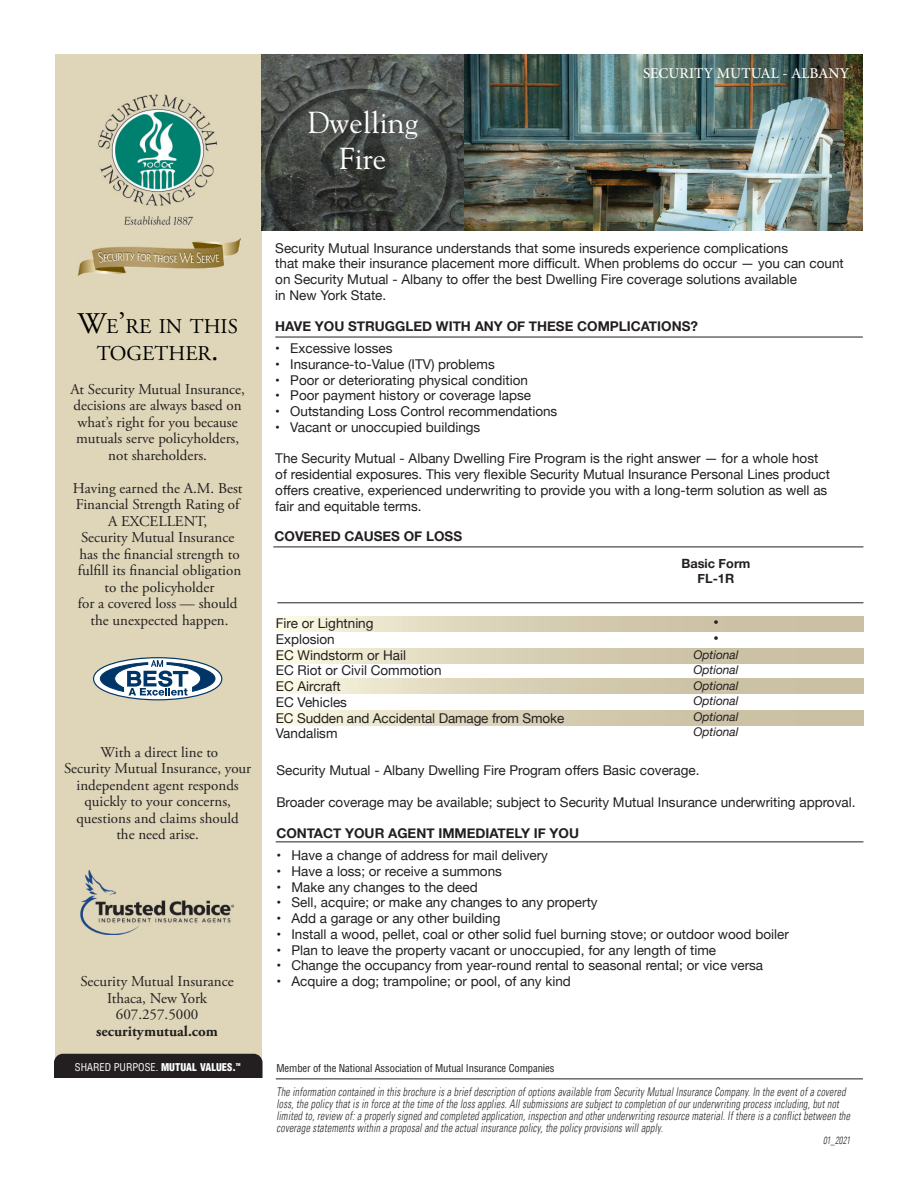
<style>
.page{position:relative;width:918px;height:1188px;background:#fff}
.page>*{position:absolute;margin:0;border:0;box-sizing:border-box;transform-origin:0 0}
.t1{font:30.3px/36.3px "Goudy";color:#fff;text-align:center}
.t2{font:21px/27px "Adobe Garamond";color:#000;text-align:center}
.t3{font:16.5px "Helvetica Neue";color:#231f20}
.t4{font:15px/16.5px "Adobe Garamond Pro";color:#231f20}
.t5{font:500 15px "Minion Pro";color:#fff}
.t6{font:700 15px "Adobe Garamond Pro";color:#231f20}
.t7{font:13.5px/15.8px "Helvetica Neue";color:#231f20}
.t8{font:700 13.5px "Helvetica Neue";color:#231f20}
.t9{font:700 12.75px "Helvetica Neue";color:#231f20}
.t10{font:italic 300 condensed 12px/12px "Univers LT";letter-spacing:.03em;color:#231f20;scale:.8 1}
.t11{font:italic 12px "Helvetica Neue";color:#231f20}
.t12{font:condensed 10.5px "Helvetica";letter-spacing:-.01em;color:#231f20}
.t13{font:condensed 10.5px "Helvetica";color:#fff}
.t14{font:italic 300 condensed 10.5px "Univers LT";letter-spacing:.01em;color:#231f20;scale:.8 1}
.t15{font:900 condensed 3.9px "Helvetica";color:#fff}
.s1{font-size:30px}
.s2{font-weight:900}
</style>
<div class="page">
<div style="left:55px;top:54px;width:206px;height:1004px;background:#dfd6b9"></div>
<div style="left:54px;top:1054px;width:209px;height:45px;background:#231f20;border-radius:9px"></div>
<hr style="left:276px;top:1079px;width:587px;height:1px;background:#231f20">
<div style="left:44px;top:1078px;width:226px;height:56px;background:#fff"></div>
<img style="left:60px;top:854px;width:199px;height:98px">
<svg style="left:94px;top:658px;width:128px;height:42px"></svg>
<div style="left:93px;top:657px;width:129px;height:43px;border:1px solid #003667;border-radius:50%"></div>
<svg style="left:100px;top:660px;width:116px;height:36px"></svg>
<img style="left:261px;top:54px;width:203px;height:177px">
<img style="left:464px;top:54px;width:399px;height:177px">
<hr style="left:275px;top:337px;width:588px;height:1px;background:#231f20">
<hr style="left:273px;top:547px;width:590px;height:1px;background:#231f20">
<div style="left:276px;top:616px;width:587px;height:16px;background:linear-gradient(to right,#f3efd8,#c0b596)"></div>
<hr style="left:277px;top:603px;width:586px;height:1px;background:#231f20">
<div style="left:276px;top:648px;width:587px;height:16px;background:linear-gradient(to right,#f3efd8,#c0b596)"></div>
<div style="left:276px;top:678px;width:587px;height:16px;background:linear-gradient(to right,#f3efd8,#c0b596)"></div>
<div style="left:276px;top:710px;width:587px;height:16px;background:linear-gradient(to right,#f3efd8,#c0b596)"></div>
<hr style="left:276px;top:842px;width:587px;height:1px;background:#231f20">
<p class="t1" style="left:307px;top:103px;width:112px">Dwelling<br>Fire</p>
<p class="t5" style="left:643px;top:63px;width:208px">SECURITY MUTUAL - ALBANY</p>
<p class="t2" style="left:77px;top:314px;width:162px"><span class="s1">W</span>E<span class="s1">’</span>RE IN THIS<br>TOGETHER<span class="s1">.</span></p>
<p class="t4" style="left:70px;top:381px;width:176px">At Security Mutual Insurance, decisions are always based on</p>
<p class="t4" style="left:76px;top:414px;width:165px">what’s right for you because mutuals serve policyholders,</p>
<p class="t4" style="left:108px;top:447px;width:100px">not shareholders.</p>
<p class="t4" style="left:73px;top:480px;width:171px">Having earned the A.M. Best</p>
<p class="t4" style="left:76px;top:497px;width:165px">Financial Strength Rating of</p>
<p class="t4" style="left:108px;top:513px;width:101px">A EXCELLENT,</p>
<p class="t4" style="left:81px;top:530px;width:155px">Security Mutual Insurance</p>
<p class="t4" style="left:79px;top:546px;width:162px">has the financial strength to</p>
<p class="t4" style="left:78px;top:563px;width:165px">fulfill its financial obligation</p>
<p class="t4" style="left:105px;top:579px;width:111px">to the policyholder</p>
<p class="t4" style="left:78px;top:596px;width:161px">for a covered loss — should</p>
<p class="t4" style="left:91px;top:612px;width:140px">the unexpected happen.</p>
<p class="t4" style="left:64px;top:744px;width:189px;text-align:center">With a direct line to<br>Security Mutual Insurance, your independent agent responds quickly to your concerns, questions and claims should<br>the need arise.</p>
<p class="t4" style="left:80px;top:974px;width:155px">Security Mutual Insurance</p>
<p class="t4" style="left:107px;top:990px;width:102px">Ithaca, New York</p>
<p class="t4" style="left:116px;top:1007px;width:84px">607.257.5000</p>
<p class="t6" style="left:96px;top:1022px;width:123px">securitymutual.com</p>
<p class="t13" style="left:75px;top:1060px;width:163px">SHARED PURPOSE. <span class="s2">MUTUAL VALUES.</span></p>
<p class="t15" style="left:236px;top:1062px;width:6px">TM</p>
<p class="t7" style="left:275px;top:241px;width:570px">Security Mutual Insurance understands that some insureds experience complications<br>that make their insurance placement more difficult. When problems do occur — you can count on Security Mutual - Albany to offer the best Dwelling Fire coverage solutions available<br>in New York State.</p>
<p class="t8" style="left:275px;top:316px;width:424px">HAVE YOU STRUGGLED WITH ANY OF THESE COMPLICATIONS?</p>
<p class="t7" style="left:275px;top:341px;width:119px">• Excessive losses</p>
<p class="t7" style="left:275px;top:357px;width:221px">• Insurance-to-Value (ITV) problems</p>
<p class="t7" style="left:275px;top:373px;width:254px">• Poor or deteriorating physical condition</p>
<p class="t7" style="left:275px;top:389px;width:257px">• Poor payment history or coverage lapse</p>
<p class="t7" style="left:275px;top:404px;width:284px">• Outstanding Loss Control recommendations</p>
<p class="t7" style="left:275px;top:420px;width:207px">• Vacant or unoccupied buildings</p>
<p class="t7" style="left:275px;top:452px;width:545px">The Security Mutual - Albany Dwelling Fire Program is the right answer — for a whole host</p>
<p class="t7" style="left:275px;top:467px;width:556px">of residential exposures. This very flexible Security Mutual Insurance Personal Lines product</p>
<p class="t7" style="left:275px;top:483px;width:554px">offers creative, experienced underwriting to provide you with a long-term solution as well as</p>
<p class="t7" style="left:275px;top:499px;width:148px">fair and equitable terms.</p>
<p class="t8" style="left:275px;top:526px;width:189px">COVERED CAUSES OF LOSS</p>
<p class="t9" style="left:681px;top:553px;width:71px">Basic Form</p>
<p class="t9" style="left:698px;top:569px;width:38px">FL-1R</p>
<p class="t3" style="left:713px;top:610px;width:7px">•</p>
<p class="t3" style="left:713px;top:626px;width:7px">•</p>
<p class="t11" style="left:693px;top:646px;width:47px">Optional</p>
<p class="t11" style="left:693px;top:661px;width:47px">Optional</p>
<p class="t11" style="left:693px;top:677px;width:47px">Optional</p>
<p class="t11" style="left:693px;top:692px;width:47px">Optional</p>
<p class="t11" style="left:693px;top:708px;width:47px">Optional</p>
<p class="t11" style="left:693px;top:724px;width:47px">Optional</p>
<p class="t7" style="left:276px;top:764px;width:425px">Security Mutual - Albany Dwelling Fire Program offers Basic coverage.</p>
<p class="t7" style="left:276px;top:795px;width:581px">Broader coverage may be available; subject to Security Mutual Insurance underwriting approval.</p>
<p class="t8" style="left:276px;top:823px;width:304px">CONTACT YOUR AGENT IMMEDIATELY IF YOU</p>
<p class="t7" style="left:276px;top:848px;width:273px">• Have a change of address for mail delivery</p>
<p class="t7" style="left:276px;top:864px;width:227px">• Have a loss; or receive a summons</p>
<p class="t7" style="left:276px;top:880px;width:203px">• Make any changes to the deed</p>
<p class="t7" style="left:276px;top:896px;width:323px">• Sell, acquire; or make any changes to any property</p>
<p class="t7" style="left:276px;top:911px;width:226px">• Add a garage or any other building</p>
<p class="t7" style="left:276px;top:927px;width:514px">• Install a wood, pellet, coal or other solid fuel burning stove; or outdoor wood boiler</p>
<p class="t7" style="left:276px;top:943px;width:441px">• Plan to leave the property vacant or unoccupied, for any length of time</p>
<p class="t7" style="left:276px;top:959px;width:488px">• Change the occupancy from year-round rental to seasonal rental; or vice versa</p>
<p class="t7" style="left:276px;top:974px;width:296px">• Acquire a dog; trampoline; or pool, of any kind</p>
<p class="t7" style="left:276px;top:616px;width:99px">Fire or Lightning</p>
<p class="t7" style="left:276px;top:632px;width:60px">Explosion</p>
<p class="t7" style="left:276px;top:648px;width:132px">EC Windstorm or Hail</p>
<p class="t7" style="left:276px;top:663px;width:167px">EC Riot or Civil Commotion</p>
<p class="t7" style="left:276px;top:679px;width:66px">EC Aircraft</p>
<p class="t7" style="left:276px;top:695px;width:73px">EC Vehicles</p>
<p class="t7" style="left:276px;top:711px;width:290px">EC Sudden and Accidental Damage from Smoke</p>
<p class="t7" style="left:276px;top:726px;width:63px">Vandalism</p>
<p class="t12" style="left:276px;top:1061px;width:279px">Member of the National Association of Mutual Insurance Companies</p>
<p class="t10" style="left:276px;top:1086px;width:719px">The information contained in this brochure is a brief description of options available from Security Mutual Insurance Company. In the event of a covered loss, the policy that is in force at the time of the loss applies. All submissions are subject to completion of our underwriting process including, but not limited to, review of: a properly signed and completed application, inspection and other underwriting resource material. If there is a conflict between the coverage statements within a proposal and the actual insurance policy, the policy provisions will apply.</p>
<p class="t14" style="left:823px;top:1134px;width:35px">01_2021</p>
</div>
